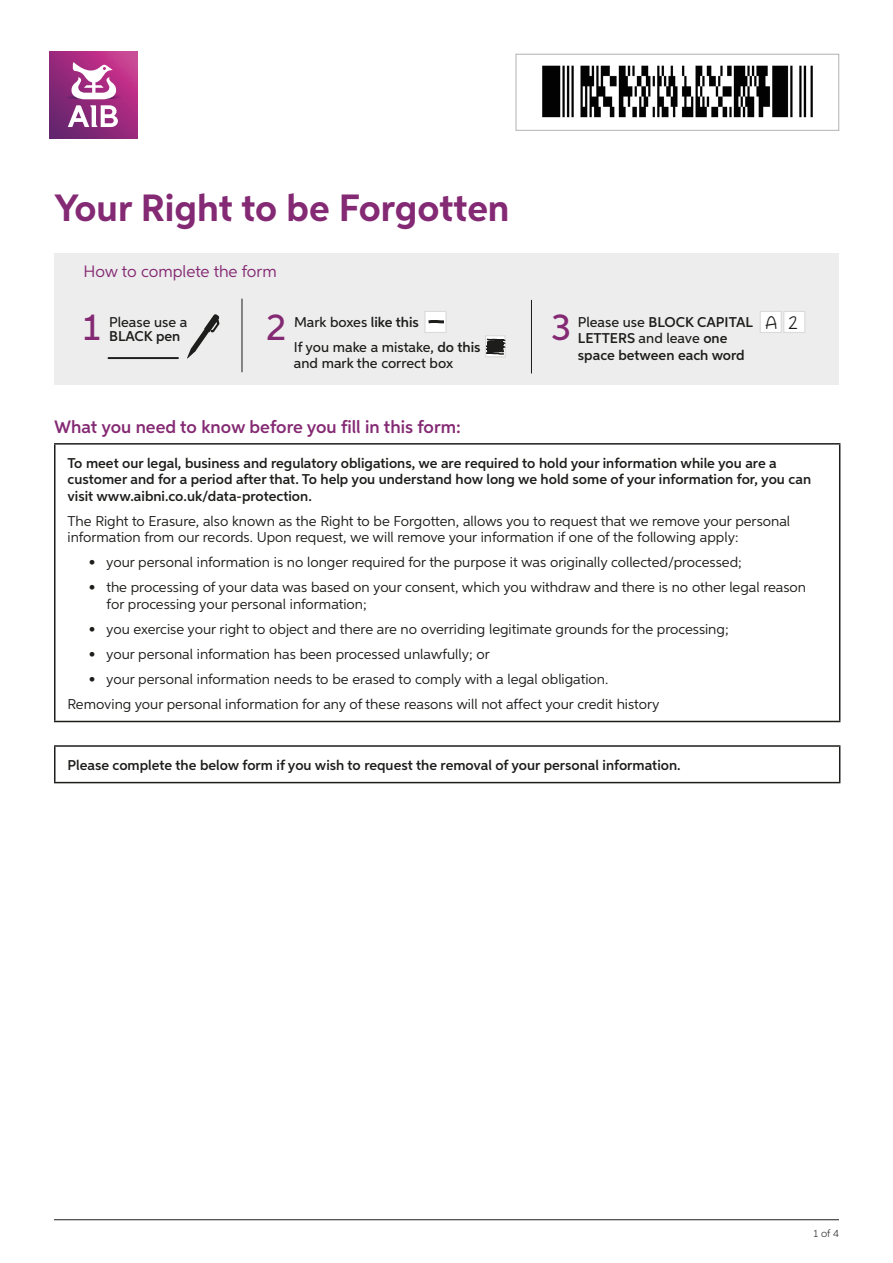
<style>
.page{position:relative;width:893px;height:1263px;background:#fff}
.page>*{position:absolute;margin:0;border:0;box-sizing:border-box;transform-origin:0 0}
.Body_Copy{font:700 38.1px "Aspira";color:#842973}
.t1{font:500 37.5px "Aspira";color:#842973}
.Body_Copy-2{font:600 18px "Aspira";color:#842973}
.t2{font:18px "Coffee At Midnight Demo";color:#1d1d1b}
.Section_Heading{font:16.5px "Aspira";color:#842973}
.Body_Copy-3{font:14.25px/16.5px "Aspira";color:#1d1d1b}
.Body_Copy-4{font:600 14.25px/16.5px "Aspira";color:#1d1d1b}
.t3{font:500 14.25px/16.5px "Aspira";color:#1d1d1b}
.t4{font:300 10.5px "Aspira";color:#1d1d1b}
.s1{font-weight:600}
.s2{font-weight:500}
</style>
<div class="page">
<hr style="left:54px;top:1219px;width:785px;height:1px;background:#1d1d1b">
<div style="left:54px;top:253px;width:785px;height:132px;background:#ededed"></div>
<div style="left:760px;top:311px;width:22px;height:22px;background:#fff;border:1px solid #dadada"></div>
<div style="left:783px;top:311px;width:22px;height:22px;background:#fff;border:1px solid #dadada"></div>
<svg style="left:485px;top:335px;width:21px;height:22px"></svg>
<svg style="left:485px;top:337px;width:21px;height:18px"></svg>
<div style="left:424px;top:311px;width:23px;height:22px;background:#fff;border:1px solid #dadada"></div>
<svg style="left:428px;top:318px;width:19px;height:7px"></svg>
<hr style="left:242px;top:299px;width:1px;height:73px;background:#1d1d1b">
<hr style="left:531px;top:300px;width:1px;height:73px;background:#1d1d1b">
<svg style="left:187px;top:314px;width:32px;height:45px"></svg>
<hr style="left:108px;top:357px;width:70px;height:2px;background:#1d1d1b">
<hr style="left:54px;top:443px;width:786px;height:2px;background:#1d1d1b">
<hr style="left:54px;top:445px;width:2px;height:276px;background:#1d1d1b">
<hr style="left:839px;top:445px;width:1px;height:276px;background:#1d1d1b">
<hr style="left:54px;top:721px;width:786px;height:1px;background:#1d1d1b">
<hr style="left:54px;top:745px;width:786px;height:2px;background:#1d1d1b">
<hr style="left:54px;top:747px;width:2px;height:35px;background:#1d1d1b">
<hr style="left:839px;top:747px;width:1px;height:35px;background:#1d1d1b">
<hr style="left:54px;top:782px;width:786px;height:1px;background:#1d1d1b">
<div style="left:516px;top:54px;width:323px;height:77px;background:#fff;border:1px solid #b2b2b2"></div>
<img style="left:542px;top:65px;width:271px;height:53px">
<svg style="left:50px;top:51px;width:88px;height:88px;background:#9b2c7d"></svg>
<svg style="left:71px;top:62px;width:45px;height:37px"></svg>
<svg style="left:68px;top:105px;width:50px;height:22px"></svg>
<p class="Body_Copy" style="left:54px;top:184px;width:457px">Your Right to be Forgotten</p>
<p class="Section_Heading" style="left:84px;top:261px;width:195px">How to complete the form</p>
<p class="t3" style="left:109px;top:314px;width:80px">Please use a</p>
<p class="t1" style="left:266px;top:305px;width:22px">2</p>
<p class="t1" style="left:83px;top:305px;width:19px">1</p>
<p class="Body_Copy-4" style="left:109px;top:328px;width:73px">BLACK pen</p>
<p class="t3" style="left:294px;top:314px;width:126px">Mark boxes <span class="s1">like this</span></p>
<p class="t3" style="left:294px;top:338px;width:188px">If you make a mistake, <span class="s1">do this </span>and mark the correct box</p>
<p class="t1" style="left:551px;top:305px;width:21px">3</p>
<p class="Body_Copy-4" style="left:578px;top:314px;width:177px"><span class="s2">Please use</span> BLOCK CAPITAL<br>LETTERS <span class="s2">and leave</span> one space between each word</p>
<p class="t2" style="left:765px;top:311px;width:14px">A</p>
<p class="t2" style="left:788px;top:311px;width:11px">2</p>
<p class="Body_Copy-2" style="left:54px;top:416px;width:408px">What you need to know before you fill in this form:</p>
<p class="Body_Copy-4" style="left:68px;top:455px;width:745px">To meet our legal, business and regulatory obligations, we are required to hold your information while you are a customer and for a period after that. To help you understand how long we hold some of your information for, you can visit www.aibni.co.uk/data-protection.</p>
<p class="Body_Copy-3" style="left:68px;top:512px;width:724px">The Right to Erasure, also known as the Right to be Forgotten, allows you to request that we remove your personal information from our records. Upon request, we will remove your information if one of the following apply:</p>
<p class="Body_Copy-3" style="left:89px;top:554px;width:655px">• your personal information is no longer required for the purpose it was originally collected/processed;</p>
<p class="Body_Copy-3" style="left:107px;top:579px;width:701px;text-indent:-18px">• the processing of your data was based on your consent, which you withdraw and there is no other legal reason for processing your personal information;</p>
<p class="Body_Copy-3" style="left:89px;top:620px;width:641px">• you exercise your right to object and there are no overriding legitimate grounds for the processing;</p>
<p class="Body_Copy-3" style="left:89px;top:645px;width:403px">• your personal information has been processed unlawfully; or</p>
<p class="Body_Copy-3" style="left:89px;top:670px;width:521px">• your personal information needs to be erased to comply with a legal obligation.</p>
<p class="Body_Copy-3" style="left:68px;top:695px;width:594px">Removing your personal information for any of these reasons will not affect your credit history</p>
<p class="Body_Copy-4" style="left:68px;top:757px;width:615px">Please complete the below form if you wish to request the removal of your personal information.</p>
<p class="t4" style="left:814px;top:1227px;width:27px">1 of 4</p>
</div>
